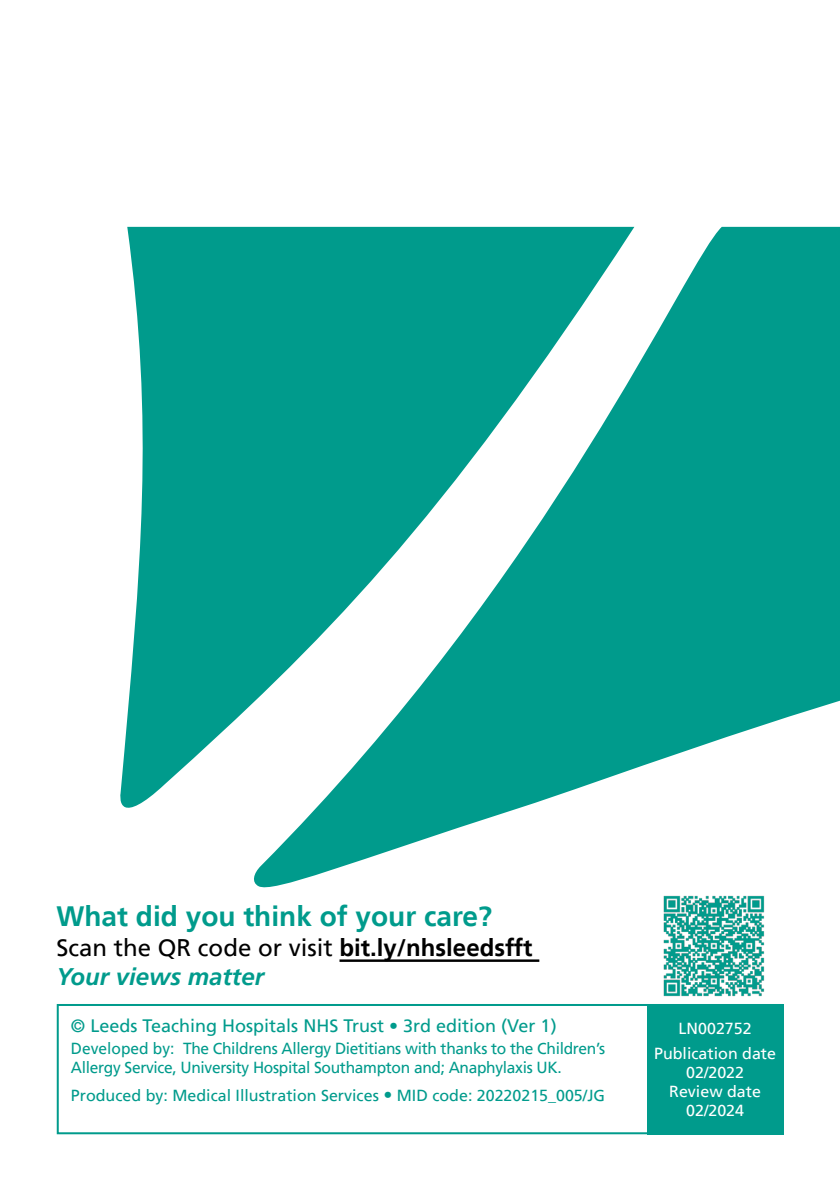
<style>
.page{position:relative;width:840px;height:1191px;background:#fff}
.page>*{position:absolute;margin:0;border:0;box-sizing:border-box;transform-origin:0 0}
.t1{font:700 28px "Frutiger LT";color:#009b8c}
.t2{font:24px/28.8px "Frutiger LT";color:#000}
.Back_cover_Box_Text{font:18px "Frutiger LT";color:#009b8c}
.Back_cover_Box_Text-2{font:16px/19.2px "Frutiger LT";letter-spacing:-.02em;color:#009b8c}
.Back_cover_Box_Text-3{font:16px "Frutiger LT";color:#009b8c}
.Back_cover_Box_Text-4{font:16px "Frutiger LT";color:#fff}
.s1{font-weight:700}
.s2{font-weight:700;font-style:italic;color:#009b8c}
.s3{font-size:18px}
</style>
<div class="page">
<svg style="left:254px;top:227px;width:585px;height:661px;fill:#009b8c"></svg>
<svg style="left:120px;top:227px;width:514px;height:582px;fill:#009b8c"></svg>
<div style="left:57px;top:1004px;width:725px;height:130px;border:2px solid #009b8c"></div>
<div style="left:646px;top:1004px;width:136px;height:130px;background:#009b8c"></div>
<hr style="left:339px;top:959px;width:200px;height:3px;background:#000">
<img style="left:663px;top:895px;width:102px;height:102px">
<h1 class="t1" style="left:56px;top:899px;width:437px">What did you think of your care?</h1>
<h2 class="t2" style="left:56px;top:933px;width:477px">Scan the QR code or visit <span class="s1">bit.ly/nhsleedsfft<br></span><span class="s2">Your views matter</span></h2>
<p class="Back_cover_Box_Text" style="left:71px;top:1014px;width:487px">© Leeds Teaching Hospitals NHS Trust • 3rd edition (Ver 1)</p>
<p class="Back_cover_Box_Text-2" style="left:71px;top:1038px;width:535px">Developed by: The Childrens Allergy Dietitians with thanks to the Children’s<br>Allergy Service, University Hospital Southampton and; Anaphylaxis UK.</p>
<p class="Back_cover_Box_Text-3" style="left:71px;top:1085px;width:535px">Produced by: Medical Illustration Services <span class="s3">•</span> MID code: 20220215_005/JG</p>
<p class="Back_cover_Box_Text-4" style="left:678px;top:1019px;width:74px">LN002752</p>
<p class="Back_cover_Box_Text-4" style="left:653px;top:1043px;width:123px">Publication date</p>
<p class="Back_cover_Box_Text-4" style="left:685px;top:1063px;width:59px">02/2022</p>
<p class="Back_cover_Box_Text-4" style="left:669px;top:1082px;width:93px">Review date</p>
<p class="Back_cover_Box_Text-4" style="left:685px;top:1101px;width:59px">02/2024</p>
</div>
